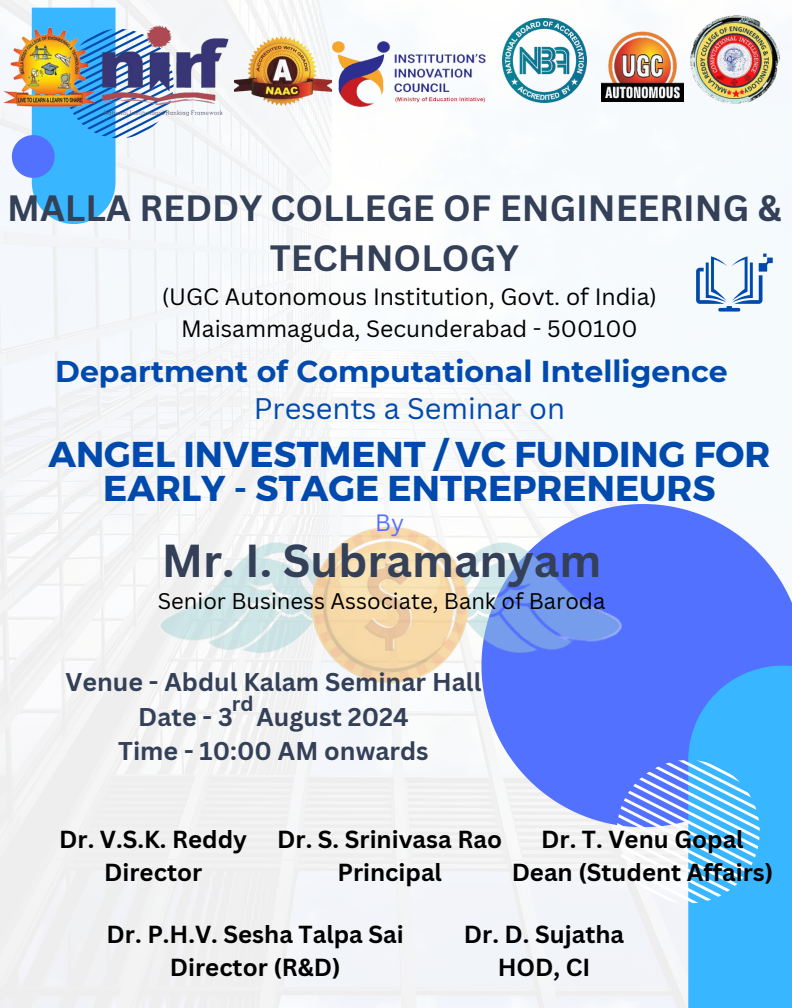
<style>
.page{position:relative;width:792px;height:1008px;background:#fff}
.page>*{position:absolute;margin:0;border:0;box-sizing:border-box;transform-origin:0 0}
.t1{font:700 45px "Canva Sans";color:#334058}
.t2{font:700 35.9px/33.8px "Montserrat";color:#004aad;text-align:center}
.t3{font:700 35.6px/49.5px "Canva Sans";color:#334058;text-align:center}
.t4{font:700 30px "Montserrat";color:#004aad}
.t5{font:29px "Canva Sans";color:#004aad}
.t6{font:700 25px/34.5px "Canva Sans";color:#334058;text-align:center}
.t7{font:700 24px/33px "Canva Sans";color:#000;text-align:center}
.t8{font:23px/31.5px "Canva Sans";color:#000;text-align:center}
.t9{font:23px "Canva Sans";color:#5271ff}
.t10{font:22px "Canva Sans";color:#000}
.t11{font:700 20.5px "Canva Sans";color:#334058}
</style>
<div class="page">
<img style="left:0;top:0;width:767px;height:1008px">
<svg style="left:481px;top:504px;width:311px;height:323px;fill:#5271ff"></svg>
<svg style="left:688px;top:666px;width:104px;height:342px;fill:#38b6ff"></svg>
<svg style="left:617px;top:760px;width:143px;height:143px"></svg>
<svg style="left:12px;top:8px;width:162px;height:216px"></svg>
<svg style="left:696px;top:254px;width:77px;height:57px"></svg>
<img style="left:0;top:18px;width:98px;height:98px">
<img style="left:79px;top:26px;width:172px;height:90px">
<img style="left:234px;top:34px;width:98px;height:74px">
<img style="left:332px;top:40px;width:155px;height:67px">
<img style="left:502px;top:18px;width:84px;height:84px">
<img style="left:601px;top:30px;width:78px;height:72px">
<img style="left:679px;top:6px;width:102px;height:110px">
<img style="left:118px;top:420px;width:543px;height:362px">
<p class="t3" style="left:7px;top:183px;width:776px">MALLA REDDY COLLEGE OF ENGINEERING &amp;<br>TECHNOLOGY</p>
<h6 class="t8" style="left:162px;top:280px;width:497px">(UGC Autonomous Institution, Govt. of India)<br>Maisammaguda, Secunderabad - 500100</h6>
<h2 class="t4" style="left:55px;top:353px;width:674px">Department of Computational Intelligence</h2>
<h3 class="t5" style="left:254px;top:388px;width:313px">Presents a Seminar on</h3>
<p class="t2" style="left:48px;top:436px;width:724px">ANGEL INVESTMENT / VC FUNDING FOR<br>EARLY - STAGE ENTREPRENEURS</p>
<h6 class="t9" style="left:375px;top:506px;width:30px">By</h6>
<p class="t1" style="left:162px;top:529px;width:441px">Mr. I. Subramanyam</p>
<h5 class="t10" style="left:158px;top:586px;width:449px">Senior Business Associate, Bank of Baroda</h5>
<h5 class="t6" style="left:66px;top:664px;width:417px">Venue - Abdul Kalam Seminar Hall<br>Date - 3 August 2024<br>Time - 10:00 AM onwards</h5>
<p class="t11" style="left:232px;top:690px;width:23px">rd</p>
<h4 class="t7" style="left:59px;top:822px;width:189px">Dr. V.S.K. Reddy<br>Director</h4>
<p class="t7" style="left:277px;top:822px;width:226px">Dr. S. Srinivasa Rao<br>Principal</p>
<h1 class="t7" style="left:512px;top:822px;width:263px">Dr. T. Venu Gopal<br>Dean (Student Affairs)</h1>
<p class="t7" style="left:107px;top:918px;width:299px">Dr. P.H.V. Sesha Talpa Sai<br>Director (R&amp;D)</p>
<h2 class="t7" style="left:464px;top:918px;width:162px">Dr. D. Sujatha<br>HOD, CI</h2>
</div>
